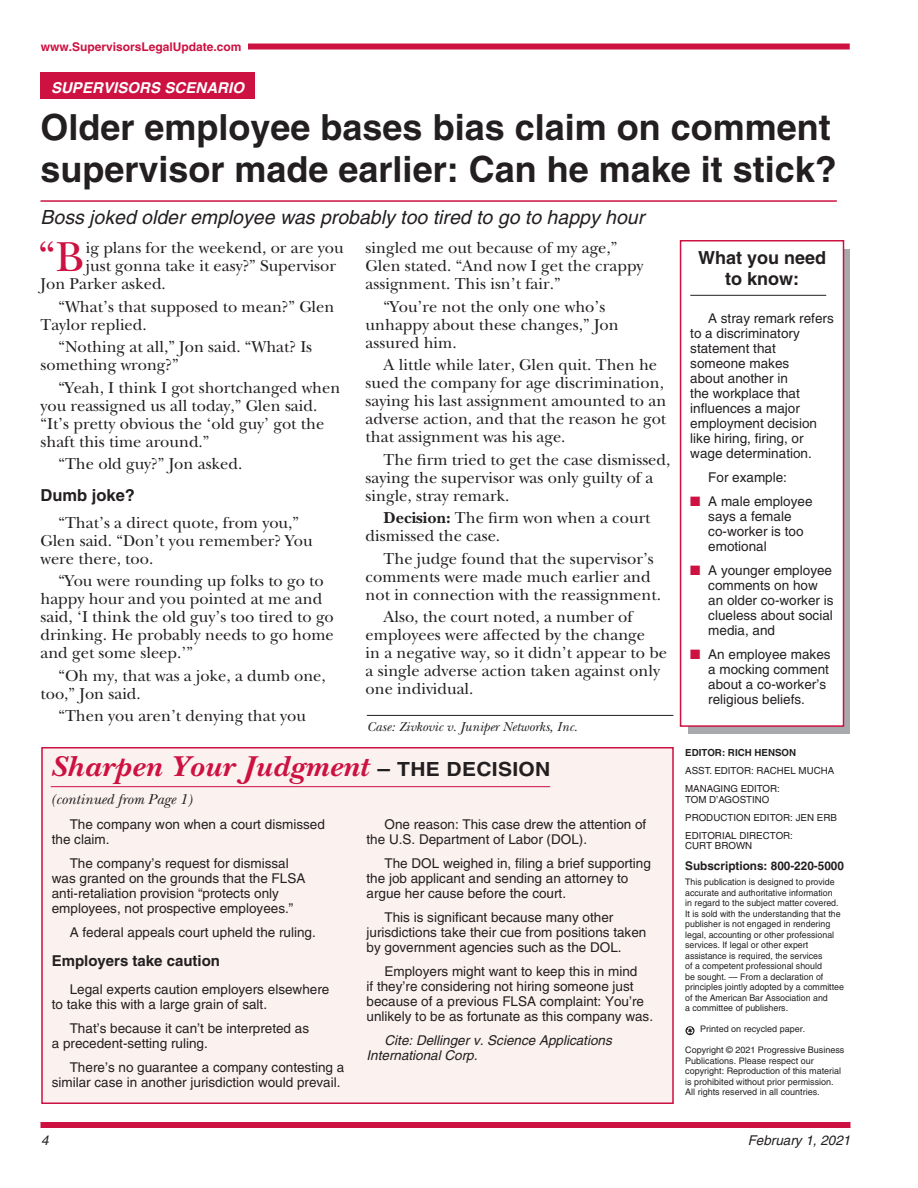
<style>
.page{position:relative;width:918px;height:1188px;background:#fff}
.page>*{position:absolute;margin:0;border:0;box-sizing:border-box;transform-origin:0 0}
.Copy_drop_with_quote{font:43.8px "New Baskerville";color:#cd1141}
.Main_head_-_inside_S{font:700 36px/42px "Helvetica";color:#231f20}
.t1{font:italic 700 30px "New Baskerville";letter-spacing:.015em;color:#cd1141;scale:1.08 1}
.Kicker_-_inside_SLU{font:italic 19.5px "Helvetica";color:#231f20}
.Need_to_know_CAP_SLU{font:700 18px/21px "Helvetica";color:#231f20;text-align:center}
.Copy_SLU{font:16.5px/18px "New Baskerville";color:#231f20}
.Copy_drop_with_quote-2{font:16.5px "New Baskerville";color:#231f20}
.Copy_Subhead_SLU{font:700 16.5px "Helvetica";color:#231f20}
.Sidebar_Subhead_SLU{font:700 15px "Helvetica";color:#231f20}
.t2{font:italic 15px "New Baskerville";color:#231f20}
.t3{font:italic 700 15px "Helvetica";letter-spacing:.005em;color:#fff}
.Sidebar_copy_SLU{font:13.5px/15px "Helvetica";color:#231f20}
.Sidebar_Bullet_SLU{font:13.5px/15px "Helvetica";color:#231f20}
.Sidebar_copy_SLU-2{font:italic 13.5px/15px "Helvetica";color:#231f20}
.Cite_copy_SLU{font:italic 13.5px "New Baskerville";color:#231f20}
.t4{font:700 12px "Helvetica";color:#cd1141}
.t5{font:700 12px "Helvetica";color:#231f20}
.t6{font:9.75px/10.5px "Helvetica";color:#231f20}
.t7{font:700 9.75px "Helvetica";color:#231f20}
.t8{font:9px/10.5px "Helvetica";color:#231f20}
.s1{font-weight:700}
.s2{font-family:"Helvetica";font-style:normal;font-size:21px;color:#231f20}
.s3{font-family:"Helvetica";font-style:normal;font-size:19.5px;color:#231f20}
.s4{color:#cd1141}
</style>
<div class="page">
<div style="left:42px;top:748px;width:631px;height:355px;background:#fbf1ef"></div>
<div style="left:41px;top:747px;width:633px;height:357px;border:2px solid #cd1141"></div>
<hr style="left:51px;top:786px;width:499px;height:1px;background:#cd1141">
<div style="left:688px;top:249px;width:162px;height:485px;background:#a8a9ad"></div>
<hr style="left:40px;top:200px;width:797px;height:2px;background:#cd1141">
<div style="left:41px;top:44px;width:809px;height:6px;background:#cd1141"></div>
<hr style="left:367px;top:715px;width:306px;height:1px;background:#231f20">
<div style="left:40px;top:1122px;width:810px;height:6px;background:#cd1141"></div>
<div style="left:41px;top:38px;width:207px;height:18px;background:#fff"></div>
<div style="left:681px;top:241px;width:163px;height:485px;background:#fff"></div>
<hr style="left:690px;top:295px;width:136px;height:1px;background:#231f20">
<div style="left:680px;top:240px;width:164px;height:487px;border:2px solid #cd1141"></div>
<svg style="left:685px;top:1026px;width:10px;height:9px"></svg>
<div style="left:40px;top:72px;width:215px;height:27px;background:#cd1141"></div>
<p class="t4" style="left:41px;top:40px;width:202px">www.SupervisorsLegalUpdate.com</p>
<p class="t3" style="left:51px;top:78px;width:195px">SUPERVISORS SCENARIO</p>
<p class="Main_head_-_inside_S" style="left:40px;top:106px;width:798px">Older employee bases bias claim on comment supervisor made earlier: Can he make it stick?</p>
<p class="Kicker_-_inside_SLU" style="left:40px;top:206px;width:605px">Boss joked older employee was probably too tired to go to happy hour</p>
<p class="Copy_drop_with_quote" style="left:38px;top:231px;width:47px">“B</p>
<p class="Copy_drop_with_quote-2" style="left:86px;top:238px;width:259px">ig plans for the weekend, or are you</p>
<p class="Copy_drop_with_quote-2" style="left:86px;top:256px;width:252px">just gonna take it easy?” Supervisor</p>
<p class="Copy_drop_with_quote-2" style="left:40px;top:274px;width:127px">Jon Parker asked.</p>
<p class="Copy_SLU" style="left:40px;top:297px;width:295px;text-indent:18px">“What’s that supposed to mean?” Glen<br>Taylor replied.</p>
<p class="Copy_SLU" style="left:40px;top:338px;width:273px;text-indent:18px">“Nothing at all,” Jon said. “What? Is something wrong?”</p>
<p class="Copy_SLU" style="left:40px;top:378px;width:301px;text-indent:18px">“Yeah, I think I got shortchanged when you reassigned us all today,” Glen said. “It’s pretty obvious the ‘old guy’ got the shaft this time around.”</p>
<p class="Copy_SLU" style="left:58px;top:455px;width:185px">“The old guy?” Jon asked.</p>
<p class="Copy_Subhead_SLU" style="left:40px;top:485px;width:96px">Dumb joke?</p>
<p class="Copy_SLU" style="left:40px;top:513px;width:274px;text-indent:18px">“That’s a direct quote, from you,”<br>Glen said. “Don’t you remember? You were there, too.</p>
<p class="Copy_SLU" style="left:40px;top:572px;width:295px;text-indent:18px">“You were rounding up folks to go to happy hour and you pointed at me and said, ‘I think the old guy’s too tired to go drinking. He probably needs to go home and get some sleep.’”</p>
<p class="Copy_SLU" style="left:40px;top:666px;width:287px;text-indent:18px">“Oh my, that was a joke, a dumb one, too,” Jon said.</p>
<p class="Copy_SLU" style="left:58px;top:707px;width:249px">“Then you aren’t denying that you</p>
<p class="Copy_SLU" style="left:366px;top:239px;width:279px">singled me out because of my age,”<br>Glen stated. “And now I get the crappy assignment. This isn’t fair.”</p>
<p class="Copy_SLU" style="left:366px;top:297px;width:255px;text-indent:18px">“You’re not the only one who’s unhappy about these changes,” Jon assured him.</p>
<p class="Copy_SLU" style="left:366px;top:356px;width:302px;text-indent:18px">A little while later, Glen quit. Then he sued the company for age discrimination, saying his last assignment amounted to an adverse action, and that the reason he got that assignment was his age.</p>
<p class="Copy_SLU" style="left:366px;top:450px;width:306px;text-indent:18px">The firm tried to get the case dismissed, saying the supervisor was only guilty of a single, stray remark.</p>
<p class="Copy_SLU" style="left:366px;top:509px;width:286px;text-indent:18px"><span class="s1">Decision:</span> The firm won when a court dismissed the case.</p>
<p class="Copy_SLU" style="left:366px;top:549px;width:297px;text-indent:18px">The judge found that the supervisor’s comments were made much earlier and not in connection with the reassignment.</p>
<p class="Copy_SLU" style="left:366px;top:608px;width:303px;text-indent:18px">Also, the court noted, a number of employees were affected by the change<br>in a negative way, so it didn’t appear to be a single adverse action taken against only one individual.</p>
<p class="Cite_copy_SLU" style="left:367px;top:718px;width:212px">Case: Zivkovic v. Juniper Networks, Inc.</p>
<p class="t1" style="left:51px;top:749px;width:464px">Sharpen Your Judgment <span class="s2">–</span> <span class="s3">THE DECISION</span></p>
<p class="t2" style="left:51px;top:791px;width:143px">(continued from Page 1)</p>
<p class="Sidebar_copy_SLU" style="left:52px;top:817px;width:275px;text-indent:18px">The company won when a court dismissed the claim.</p>
<p class="Sidebar_copy_SLU" style="left:52px;top:856px;width:255px;text-indent:18px">The company’s request for dismissal was granted on the grounds that the FLSA anti-retaliation provision “protects only employees, not prospective employees.”</p>
<p class="Sidebar_copy_SLU" style="left:70px;top:925px;width:248px">A federal appeals court upheld the ruling.</p>
<p class="Sidebar_Subhead_SLU" style="left:52px;top:952px;width:170px">Employers take caution</p>
<p class="Sidebar_copy_SLU" style="left:52px;top:982px;width:279px;text-indent:18px">Legal experts caution employers elsewhere to take this with a large grain of salt.</p>
<p class="Sidebar_copy_SLU" style="left:52px;top:1021px;width:259px;text-indent:18px">That’s because it can’t be interpreted as a precedent-setting ruling.</p>
<p class="Sidebar_copy_SLU" style="left:52px;top:1060px;width:294px;text-align:right">There’s no guarantee a company contesting a similar case in another jurisdiction would prevail.</p>
<p class="Sidebar_copy_SLU" style="left:367px;top:817px;width:281px;text-indent:18px">One reason: This case drew the attention of the U.S. Department of Labor (DOL).</p>
<p class="Sidebar_copy_SLU" style="left:367px;top:856px;width:286px;text-indent:18px">The DOL weighed in, filing a brief supporting the job applicant and sending an attorney to argue her cause before the court.</p>
<p class="Sidebar_copy_SLU" style="left:367px;top:910px;width:281px;text-indent:18px">This is significant because many other jurisdictions take their cue from positions taken by government agencies such as the DOL.</p>
<p class="Sidebar_copy_SLU" style="left:367px;top:964px;width:288px;text-indent:18px">Employers might want to keep this in mind<br>if they’re considering not hiring someone just because of a previous FLSA complaint: You’re unlikely to be as fortunate as this company was.</p>
<p class="Sidebar_copy_SLU-2" style="left:367px;top:1033px;width:247px;text-indent:18px">Cite: Dellinger v. Science Applications<br>International Corp.</p>
<p class="Need_to_know_CAP_SLU" style="left:698px;top:247px;width:130px">What you need to know:</p>
<p class="Sidebar_copy_SLU" style="left:690px;top:311px;width:145px;text-indent:18px">A stray remark refers to a discriminatory statement that someone makes<br>about another in<br>the workplace that influences a major employment decision like hiring, firing, or wage determination.</p>
<p class="Sidebar_copy_SLU" style="left:708px;top:470px;width:80px">For example:</p>
<p class="Sidebar_Bullet_SLU" style="left:708px;top:494px;width:106px;text-indent:-18px"><span class="s4">■</span> A male employee says a female co-worker is too emotional</p>
<p class="Sidebar_Bullet_SLU" style="left:708px;top:563px;width:127px;text-indent:-18px"><span class="s4">■</span> A younger employee comments on how an older co-worker is clueless about social media, and</p>
<p class="Sidebar_Bullet_SLU" style="left:708px;top:647px;width:124px;text-indent:-18px"><span class="s4">■</span> An employee makes a mocking comment about a co-worker’s religious beliefs.</p>
<p class="t7" style="left:685px;top:747px;width:113px">EDITOR: RICH HENSON</p>
<p class="t6" style="left:685px;top:766px;width:151px">ASST. EDITOR: RACHEL MUCHA</p>
<p class="t6" style="left:685px;top:784px;width:96px">MANAGING EDITOR:<br>TOM D’AGOSTINO</p>
<p class="t6" style="left:685px;top:812px;width:153px">PRODUCTION EDITOR: JEN ERB</p>
<p class="t6" style="left:685px;top:830px;width:109px">EDITORIAL DIRECTOR:<br>CURT BROWN</p>
<p class="t5" style="left:685px;top:859px;width:160px">Subscriptions: 800-220-5000</p>
<p class="t8" style="left:685px;top:877px;width:160px">This publication is designed to provide accurate and authoritative information<br>in regard to the subject matter covered.<br>It is sold with the understanding that the publisher is not engaged in rendering legal, accounting or other professional services. If legal or other expert assistance is required, the services<br>of a competent professional should<br>be sought. — From a declaration of principles jointly adopted by a committee of the American Bar Association and<br>a committee of publishers.</p>
<p class="t8" style="left:700px;top:1024px;width:107px">Printed on recycled paper.</p>
<p class="t8" style="left:685px;top:1045px;width:161px">Copyright © 2021 Progressive Business Publications. Please respect our copyright: Reproduction of this material is prohibited without prior permission.<br>All rights reserved in all countries.</p>
<p class="Sidebar_copy_SLU-2" style="left:41px;top:1132px;width:9px">4</p>
<p class="Sidebar_copy_SLU-2" style="left:748px;top:1132px;width:104px">February 1, 2021</p>
</div>
